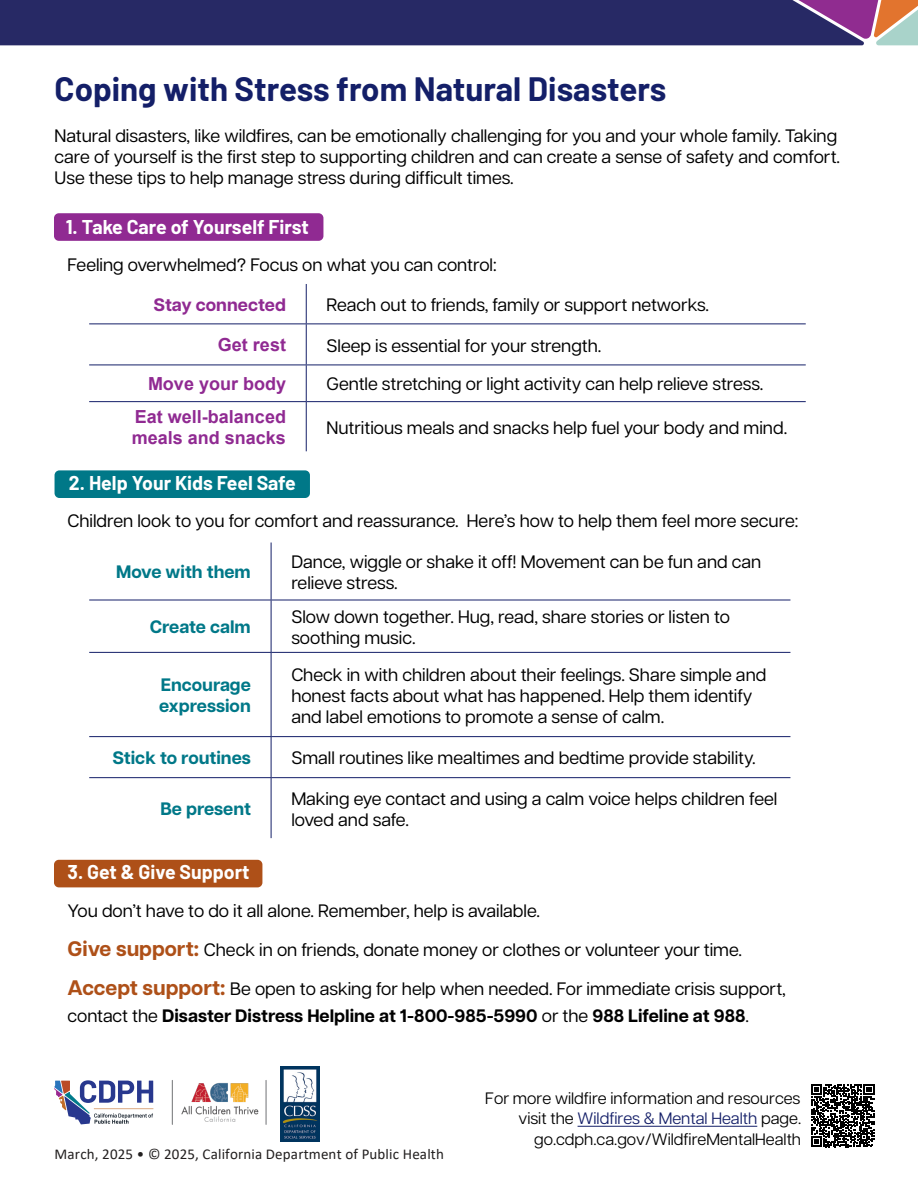
<style>
.page{position:relative;width:918px;height:1188px;background:#fff}
.page>*{position:absolute;margin:0;border:0;box-sizing:border-box;transform-origin:0 0}
.t1{font:700 33px "Barlow";color:#141f68}
.t2{font:700 19.5px "Barlow";color:#fff}
.t3{font:18px/21px "Articulat CF";color:#000}
.t4{font:700 18px/21px "Articulat CF";color:#007888}
.t5{font:700 18px/21px "Arial";color:#902a92}
.t6{font:700 18px "Articulat CF";color:#902a92}
.t7{font:16.5px/20.7px "Articulat CF";color:#000;text-align:right}
.t8{font:15px "Calibri";letter-spacing:.01em;color:#221f1f}
.s1{font-weight:700;font-size:21px;color:#ae5018}
.s2{font-weight:700}
.s3{color:#141f68}
</style>
<div class="page">
<div style="left:55px;top:470px;width:255px;height:28px;background:#007888;border-radius:5px"></div>
<div style="left:54px;top:213px;width:269px;height:28px;background:#902a92;border-radius:5px"></div>
<svg style="left:0;top:0;width:918px;height:45px;background:#343069"></svg>
<hr style="left:306px;top:284px;width:1px;height:40px;background:#141f68">
<hr style="left:89px;top:324px;width:217px;height:1px;background:#141f68">
<hr style="left:306px;top:324px;width:500px;height:1px;background:#141f68">
<hr style="left:306px;top:324px;width:1px;height:41px;background:#141f68">
<hr style="left:89px;top:365px;width:217px;height:1px;background:#141f68">
<hr style="left:306px;top:365px;width:500px;height:1px;background:#141f68">
<hr style="left:306px;top:365px;width:1px;height:36px;background:#141f68">
<hr style="left:89px;top:401px;width:217px;height:1px;background:#141f68">
<hr style="left:306px;top:401px;width:500px;height:1px;background:#141f68">
<hr style="left:306px;top:402px;width:1px;height:49px;background:#141f68">
<hr style="left:271px;top:543px;width:1px;height:57px;background:#141f68">
<hr style="left:89px;top:600px;width:182px;height:1px;background:#141f68">
<hr style="left:271px;top:600px;width:519px;height:1px;background:#141f68">
<hr style="left:271px;top:600px;width:1px;height:52px;background:#141f68">
<hr style="left:89px;top:652px;width:182px;height:1px;background:#141f68">
<hr style="left:271px;top:652px;width:519px;height:1px;background:#141f68">
<hr style="left:271px;top:653px;width:1px;height:83px;background:#141f68">
<hr style="left:89px;top:736px;width:182px;height:1px;background:#141f68">
<hr style="left:271px;top:736px;width:519px;height:1px;background:#141f68">
<hr style="left:271px;top:737px;width:1px;height:40px;background:#141f68">
<hr style="left:89px;top:777px;width:182px;height:1px;background:#141f68">
<hr style="left:271px;top:777px;width:519px;height:1px;background:#141f68">
<hr style="left:271px;top:778px;width:1px;height:60px;background:#141f68">
<div style="left:54px;top:860px;width:208px;height:27px;background:#ae5018;border-radius:5px"></div>
<svg style="left:54px;top:1080px;width:99px;height:44px"></svg>
<img style="left:181px;top:1083px;width:78px;height:39px">
<img style="left:280px;top:1066px;width:40px;height:76px">
<hr style="left:172px;top:1080px;width:1px;height:44px;background:#717275">
<hr style="left:266px;top:1080px;width:1px;height:44px;background:#717275">
<svg style="left:811px;top:1084px;width:63px;height:63px"></svg>
<hr style="left:578px;top:1126px;width:179px;height:1px;background:#141f68">
<h1 class="t1" style="left:55px;top:65px;width:613px">Coping with Stress from Natural Disasters</h1>
<p class="t3" style="left:55px;top:124px;width:787px">Natural disasters, like wildfires, can be emotionally challenging for you and your whole family. Taking care of yourself is the first step to supporting children and can create a sense of safety and comfort.<br>Use these tips to help manage stress during difficult times.</p>
<h2 class="t2" style="left:66px;top:213px;width:245px">1. Take Care of Yourself First</h2>
<p class="t3" style="left:67px;top:253px;width:431px">Feeling overwhelmed? Focus on what you can control:</p>
<p class="t6" style="left:154px;top:292px;width:134px">Stay connected</p>
<p class="t3" style="left:327px;top:293px;width:384px">Reach out to friends, family or support networks.</p>
<p class="t5" style="left:218px;top:334px;width:70px">Get rest</p>
<p class="t3" style="left:327px;top:334px;width:276px">Sleep is essential for your strength.</p>
<p class="t5" style="left:148px;top:373px;width:140px">Move your body</p>
<p class="t3" style="left:327px;top:373px;width:439px">Gentle stretching or light activity can help relieve stress.</p>
<p class="t5" style="left:132px;top:406px;width:156px">Eat well-balanced meals and snacks</p>
<p class="t3" style="left:327px;top:416px;width:462px">Nutritious meals and snacks help fuel your body and mind.</p>
<h2 class="t2" style="left:69px;top:469px;width:228px">2. Help Your Kids Feel Safe</h2>
<p class="t3" style="left:68px;top:509px;width:732px">Children look to you for comfort and reassurance. Here’s how to help them feel more secure:</p>
<p class="t4" style="left:116px;top:561px;width:136px">Move with them</p>
<p class="t3" style="left:291px;top:550px;width:472px">Dance, wiggle or shake it off! Movement can be fun and can relieve stress.</p>
<p class="t4" style="left:150px;top:616px;width:103px">Create calm</p>
<p class="t3" style="left:291px;top:605px;width:440px">Slow down together. Hug, read, share stories or listen to soothing music.</p>
<p class="t4" style="left:159px;top:674px;width:93px">Encourage expression</p>
<p class="t3" style="left:291px;top:663px;width:477px">Check in with children about their feelings. Share simple and honest facts about what has happened. Help them identify and label emotions to promote a sense of calm.</p>
<p class="t4" style="left:112px;top:747px;width:140px">Stick to routines</p>
<p class="t3" style="left:291px;top:746px;width:466px">Small routines like mealtimes and bedtime provide stability.</p>
<p class="t4" style="left:160px;top:798px;width:92px">Be present</p>
<p class="t3" style="left:291px;top:787px;width:488px">Making eye contact and using a calm voice helps children feel loved and safe.</p>
<h2 class="t2" style="left:68px;top:858px;width:184px">3. Get &amp; Give Support</h2>
<p class="t3" style="left:68px;top:899px;width:474px">You don’t have to do it all alone. Remember, help is available.</p>
<p class="t3" style="left:68px;top:938px;width:676px"><span class="s1">Give support:</span> Check in on friends, donate money or clothes or volunteer your time.</p>
<p class="t3" style="left:68px;top:974px;width:720px;line-height:27px"><span class="s1">Accept support:</span> Be open to asking for help when needed. For immediate crisis support, contact the <span class="s2">Disaster Distress Helpline at 1-800-985-5990</span> or the <span class="s2">988 Lifeline at 988</span>.</p>
<p class="t8" style="left:55px;top:1143px;width:391px">March, 2025 • ©️ 2025, California Department of Public Health</p>
<p class="t7" style="left:485px;top:1086px;width:317px">For more wildfire information and resources visit the <span class="s3">Wildfires &amp; Mental Health</span> page. go.cdph.ca.gov/WildfireMentalHealth</p>
</div>
